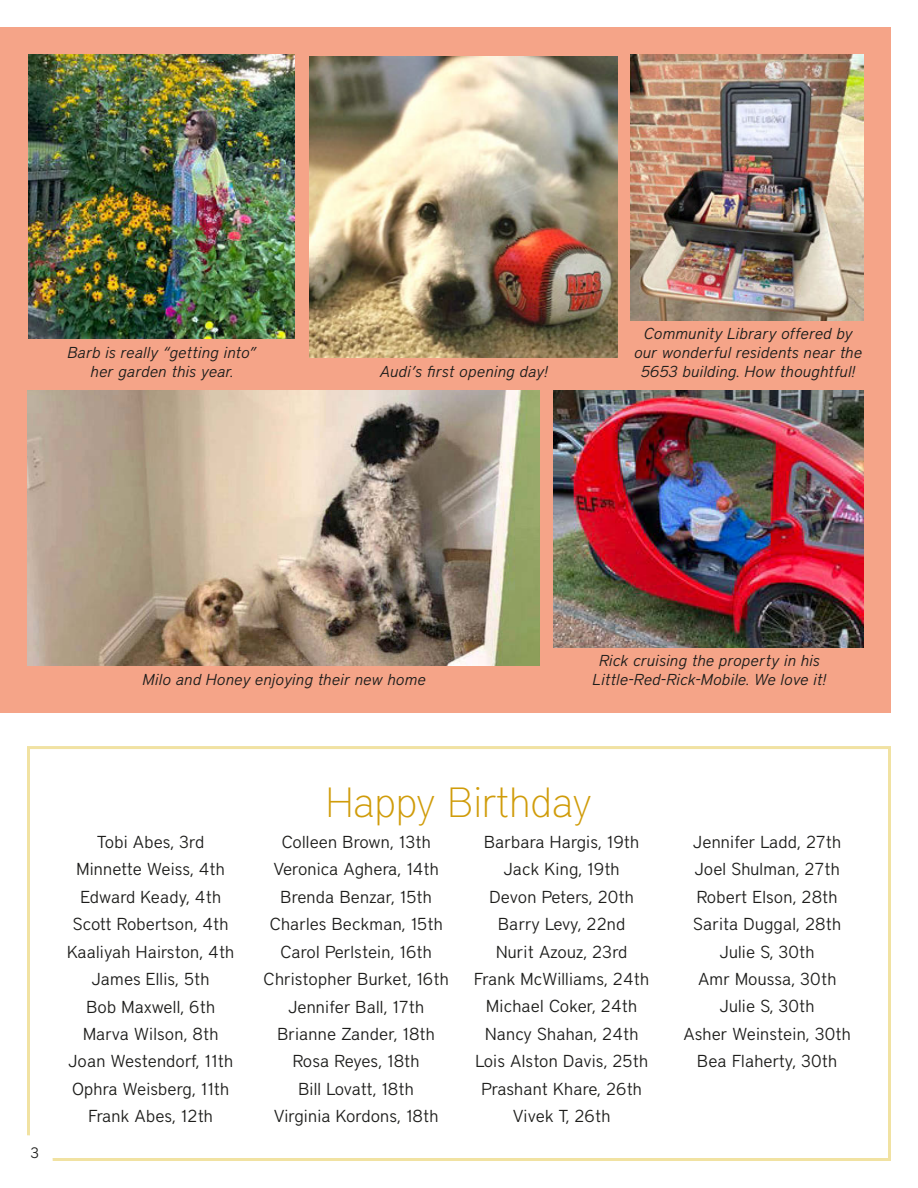
<style>
.page{position:relative;width:918px;height:1188px;background:#fff}
.page>*{position:absolute;margin:0;border:0;box-sizing:border-box;transform-origin:0 0}
.t1{font:100 42px "District";color:#d09c0a}
.t2{font:300 17.25px/27.5px "District";letter-spacing:.01em;color:#1d1d1b;text-align:center}
.t3{font:italic 300 15.75px/18.9px "District";letter-spacing:.015em;color:#1d1d1b;text-align:center}
.t4{font:300 15px "District";color:#1d1d1b}
</style>
<div class="page">
<div style="left:0;top:27px;width:891px;height:685px;background:#f5a488"></div>
<div style="left:27px;top:746px;width:864px;height:415px;border:3px solid #f1e2a2"></div>
<img style="left:554px;top:391px;width:310px;height:256px">
<img style="left:29px;top:54px;width:265px;height:285px">
<img style="left:27px;top:391px;width:513px;height:275px">
<img style="left:309px;top:57px;width:308px;height:301px">
<img style="left:631px;top:54px;width:233px;height:266px">
<div style="left:1px;top:1135px;width:52px;height:52px;background:#fff;border-radius:50%"></div>
<p class="t3" style="left:67px;top:343px;width:191px">Barb is really “getting into” her garden this year.</p>
<p class="t3" style="left:633px;top:324px;width:230px">Community Library offered by our wonderful residents near the</p>
<p class="t3" style="left:379px;top:362px;width:170px">Audi’s first opening day!</p>
<p class="t3" style="left:640px;top:362px;width:216px">5653 building. How thoughtful!</p>
<p class="t3" style="left:142px;top:670px;width:285px">Milo and Honey enjoying their new home</p>
<p class="t3" style="left:592px;top:651px;width:235px">Rick cruising the property in his<br>Little-Red-Rick-Mobile. We love it!</p>
<p class="t4" style="left:30px;top:1144px;width:10px">3</p>
<h1 class="t1" style="left:326px;top:778px;width:267px">Happy Birthday</h1>
<p class="t2" style="left:67px;top:828px;width:169px">Tobi Abes, 3rd<br>Minnette Weiss, 4th<br>Edward Keady, 4th<br>Scott Robertson, 4th<br>Kaaliyah Hairston, 4th<br>James Ellis, 5th<br>Bob Maxwell, 6th<br>Marva Wilson, 8th<br>Joan Westendorf, 11th<br>Ophra Weisberg, 11th<br>Frank Abes, 12th</p>
<p class="t2" style="left:264px;top:828px;width:187px">Colleen Brown, 13th<br>Veronica Aghera, 14th<br>Brenda Benzar, 15th<br>Charles Beckman, 15th<br>Carol Perlstein, 16th<br>Christopher Burket, 16th<br>Jennifer Ball, 17th<br>Brianne Zander, 18th<br>Rosa Reyes, 18th<br>Bill Lovatt, 18th<br>Virginia Kordons, 18th</p>
<p class="t2" style="left:474px;top:828px;width:176px">Barbara Hargis, 19th<br>Jack King, 19th<br>Devon Peters, 20th<br>Barry Levy, 22nd<br>Nurit Azouz, 23rd<br>Frank McWilliams, 24th<br>Michael Coker, 24th<br>Nancy Shahan, 24th<br>Lois Alston Davis, 25th<br>Prashant Khare, 26th<br>Vivek T, 26th</p>
<p class="t2" style="left:684px;top:828px;width:169px">Jennifer Ladd, 27th<br>Joel Shulman, 27th<br>Robert Elson, 28th<br>Sarita Duggal, 28th<br>Julie S, 30th<br>Amr Moussa, 30th<br>Julie S, 30th<br>Asher Weinstein, 30th<br>Bea Flaherty, 30th</p>
</div>
